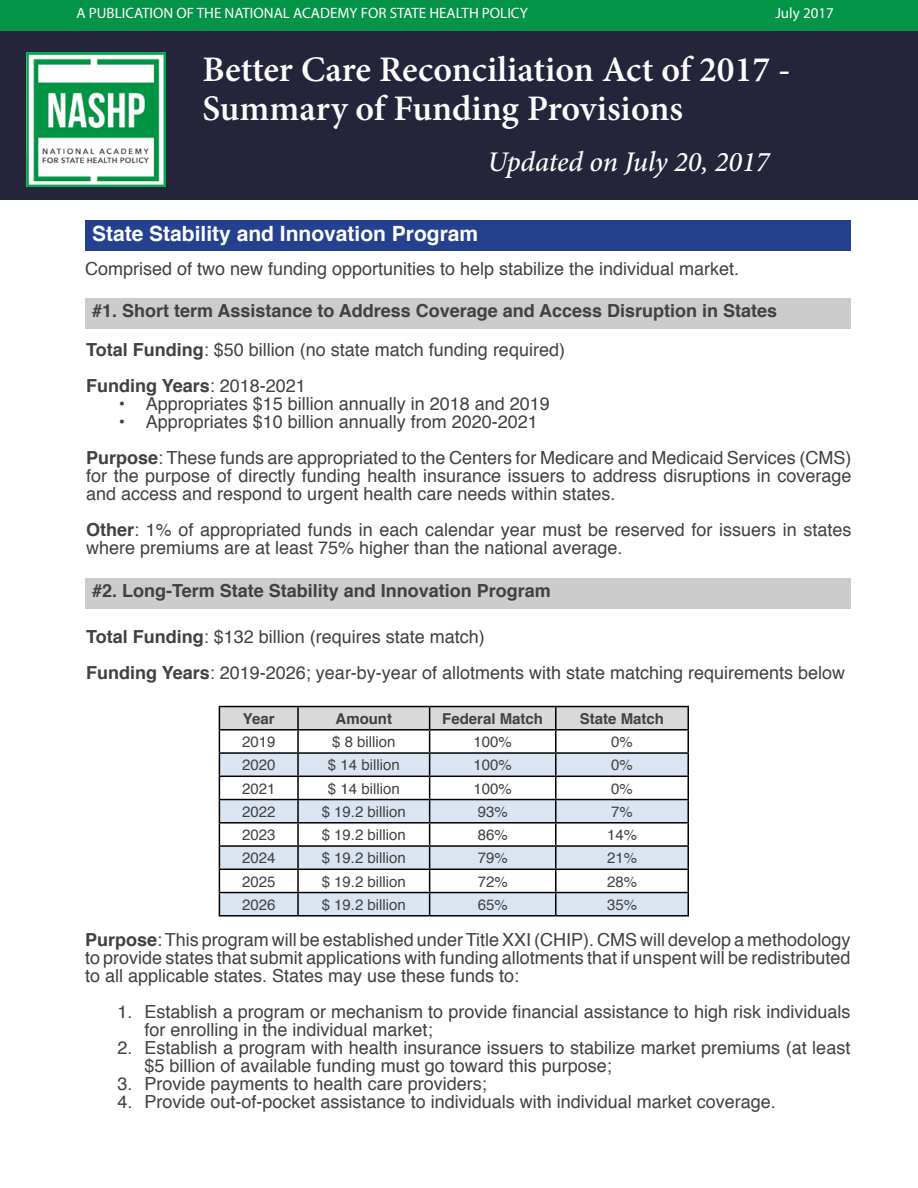
<style>
.page{position:relative;width:918px;height:1188px;background:#fff}
.page>*{position:absolute;margin:0;border:0;box-sizing:border-box;transform-origin:0 0}
.t1{font:600 36px/39px "Minion Pro";color:#fff}
.t2{font:italic 500 28.5px "Minion Pro";letter-spacing:-.005em;color:#fff}
.t3{font:700 21px "Helvetica";color:#fff}
.t4{font:18px/18px "Helvetica";color:#414042}
.t5{font:700 18px "Helvetica";color:#414042}
.t6{font:15px "Helvetica";color:#414042}
.t7{font:15px "Myriad Pro";color:#fff}
.t8{font:700 15px "Helvetica";color:#414042}
.s1{font-weight:700}
</style>
<div class="page">
<div style="left:0;top:30px;width:918px;height:170px;background:#24243a"></div>
<img style="left:26px;top:52px;width:140px;height:134px">
<div style="left:0;top:0;width:918px;height:30px;background:#039447"></div>
<div style="left:85px;top:220px;width:765px;height:30px;background:#25408f"></div>
<div style="left:85px;top:298px;width:765px;height:30px;background:#ccc"></div>
<div style="left:85px;top:578px;width:765px;height:30px;background:#ccc"></div>
<hr style="left:219px;top:706px;width:79px;height:1px;background:#000">
<hr style="left:298px;top:706px;width:132px;height:1px;background:#000">
<hr style="left:430px;top:706px;width:126px;height:1px;background:#000">
<hr style="left:556px;top:706px;width:133px;height:1px;background:#000">
<hr style="left:687px;top:707px;width:2px;height:22px;background:#000">
<hr style="left:556px;top:729px;width:133px;height:2px;background:#000">
<hr style="left:687px;top:731px;width:2px;height:21px;background:#000">
<hr style="left:556px;top:752px;width:133px;height:2px;background:#000">
<hr style="left:687px;top:754px;width:2px;height:22px;background:#000">
<hr style="left:556px;top:776px;width:133px;height:1px;background:#000">
<hr style="left:687px;top:777px;width:2px;height:22px;background:#000">
<hr style="left:556px;top:799px;width:133px;height:1px;background:#000">
<hr style="left:687px;top:800px;width:2px;height:22px;background:#000">
<hr style="left:556px;top:822px;width:133px;height:2px;background:#000">
<hr style="left:687px;top:824px;width:2px;height:21px;background:#000">
<hr style="left:556px;top:845px;width:133px;height:2px;background:#000">
<hr style="left:687px;top:847px;width:2px;height:22px;background:#000">
<hr style="left:556px;top:869px;width:133px;height:1px;background:#000">
<hr style="left:687px;top:870px;width:2px;height:22px;background:#000">
<svg style="left:219px;top:707px;width:469px;height:208px"></svg>
<hr style="left:556px;top:892px;width:133px;height:1px;background:#000">
<hr style="left:555px;top:893px;width:2px;height:22px;background:#000">
<hr style="left:687px;top:893px;width:2px;height:22px;background:#000">
<hr style="left:219px;top:915px;width:79px;height:2px;background:#000">
<hr style="left:298px;top:915px;width:132px;height:2px;background:#000">
<hr style="left:430px;top:915px;width:126px;height:2px;background:#000">
<hr style="left:556px;top:915px;width:133px;height:2px;background:#000">
<p class="t7" style="left:77px;top:3px;width:453px">A PUBLICATION OF THE NATIONAL ACADEMY FOR STATE HEALTH POLICY</p>
<p class="t7" style="left:775px;top:3px;width:60px">July 2017</p>
<h1 class="t1" style="left:203px;top:50px;width:590px">Better Care Reconciliation Act of 2017 -<br>Summary of Funding Provisions</h1>
<h2 class="t2" style="left:488px;top:142px;width:283px">Updated on July 20, 2017</h2>
<p class="t3" style="left:92px;top:216px;width:388px">State Stability and Innovation Program</p>
<p class="t4" style="left:85px;top:260px;width:656px">Comprised of two new funding opportunities to help stabilize the individual market.</p>
<p class="t5" style="left:92px;top:296px;width:687px">#1. Short term Assistance to Address Coverage and Access Disruption in States</p>
<p class="t4" style="left:86px;top:332px;width:480px;line-height:36px"><span class="s1">Total Funding</span>: $50 billion (no state match funding required)<br><span class="s1">Funding Years</span>: 2018-2021</p>
<p class="t4" style="left:119px;top:395px;width:433px">• Appropriates $15 billion annually in 2018 and 2019</p>
<p class="t4" style="left:86px;top:404px;width:767px;line-height:36px;text-indent:33px">• Appropriates $10 billion annually from 2020-2021<br><span class="s1">Purpose</span>: These funds are appropriated to the Centers for Medicare and Medicaid Services (CMS)</p>
<p class="t4" style="left:86px;top:467px;width:767px">for the purpose of directly funding health insurance issuers to address disruptions in coverage and access and respond to urgent health care needs within states.</p>
<p class="t4" style="left:86px;top:521px;width:767px"><span class="s1">Other</span>: 1% of appropriated funds in each calendar year must be reserved for issuers in states where premiums are at least 75% higher than the national average.</p>
<p class="t5" style="left:92px;top:576px;width:460px">#2. Long-Term State Stability and Innovation Program</p>
<p class="t4" style="left:86px;top:619px;width:760px;line-height:36px"><span class="s1">Total Funding</span>: $132 billion (requires state match)<br><span class="s1">Funding Years</span>: 2019-2026; year-by-year of allotments with state matching requirements below</p>
<p class="t8" style="left:243px;top:706px;width:33px">Year</p>
<p class="t8" style="left:336px;top:706px;width:58px">Amount</p>
<p class="t8" style="left:442px;top:706px;width:102px">Federal Match</p>
<p class="t8" style="left:580px;top:706px;width:86px">State Match</p>
<p class="t6" style="left:242px;top:730px;width:35px">2019</p>
<p class="t6" style="left:332px;top:730px;width:65px">$ 8 billion</p>
<p class="t6" style="left:474px;top:730px;width:40px">100%</p>
<p class="t6" style="left:611px;top:730px;width:23px">0%</p>
<p class="t6" style="left:242px;top:753px;width:35px">2020</p>
<p class="t6" style="left:328px;top:753px;width:73px">$ 14 billion</p>
<p class="t6" style="left:474px;top:753px;width:40px">100%</p>
<p class="t6" style="left:611px;top:753px;width:23px">0%</p>
<p class="t6" style="left:242px;top:777px;width:35px">2021</p>
<p class="t6" style="left:328px;top:777px;width:73px">$ 14 billion</p>
<p class="t6" style="left:474px;top:777px;width:40px">100%</p>
<p class="t6" style="left:611px;top:777px;width:23px">0%</p>
<p class="t6" style="left:242px;top:800px;width:35px">2022</p>
<p class="t6" style="left:322px;top:800px;width:86px">$ 19.2 billion</p>
<p class="t6" style="left:478px;top:800px;width:32px">93%</p>
<p class="t6" style="left:611px;top:800px;width:23px">7%</p>
<p class="t6" style="left:242px;top:823px;width:35px">2023</p>
<p class="t6" style="left:322px;top:823px;width:86px">$ 19.2 billion</p>
<p class="t6" style="left:478px;top:823px;width:32px">86%</p>
<p class="t6" style="left:607px;top:823px;width:32px">14%</p>
<p class="t6" style="left:242px;top:846px;width:35px">2024</p>
<p class="t6" style="left:322px;top:846px;width:86px">$ 19.2 billion</p>
<p class="t6" style="left:478px;top:846px;width:32px">79%</p>
<p class="t6" style="left:607px;top:846px;width:32px">21%</p>
<p class="t6" style="left:242px;top:870px;width:35px">2025</p>
<p class="t6" style="left:322px;top:870px;width:86px">$ 19.2 billion</p>
<p class="t6" style="left:478px;top:870px;width:32px">72%</p>
<p class="t6" style="left:607px;top:870px;width:32px">28%</p>
<p class="t6" style="left:242px;top:893px;width:35px">2026</p>
<p class="t6" style="left:322px;top:893px;width:86px">$ 19.2 billion</p>
<p class="t6" style="left:478px;top:893px;width:32px">65%</p>
<p class="t6" style="left:607px;top:893px;width:32px">35%</p>
<p class="t4" style="left:85px;top:931px;width:767px;text-align:justify"><span class="s1">Purpose</span>: This program will be established under Title XXI (CHIP). CMS will develop a methodology to provide states that submit applications with funding allotments that if unspent will be redistributed to all applicable states. States may use these funds to:</p>
<p class="t4" style="left:145px;top:1003px;width:707px;text-indent:-27px">1. Establish a program or mechanism to provide financial assistance to high risk individuals for enrolling in the individual market;</p>
<p class="t4" style="left:145px;top:1039px;width:707px;text-indent:-27px">2. Establish a program with health insurance issuers to stabilize market premiums (at least $5 billion of available funding must go toward this purpose;</p>
<p class="t4" style="left:118px;top:1075px;width:371px">3. Provide payments to health care providers;</p>
<p class="t4" style="left:118px;top:1093px;width:660px">4. Provide out-of-pocket assistance to individuals with individual market coverage.</p>
</div>
